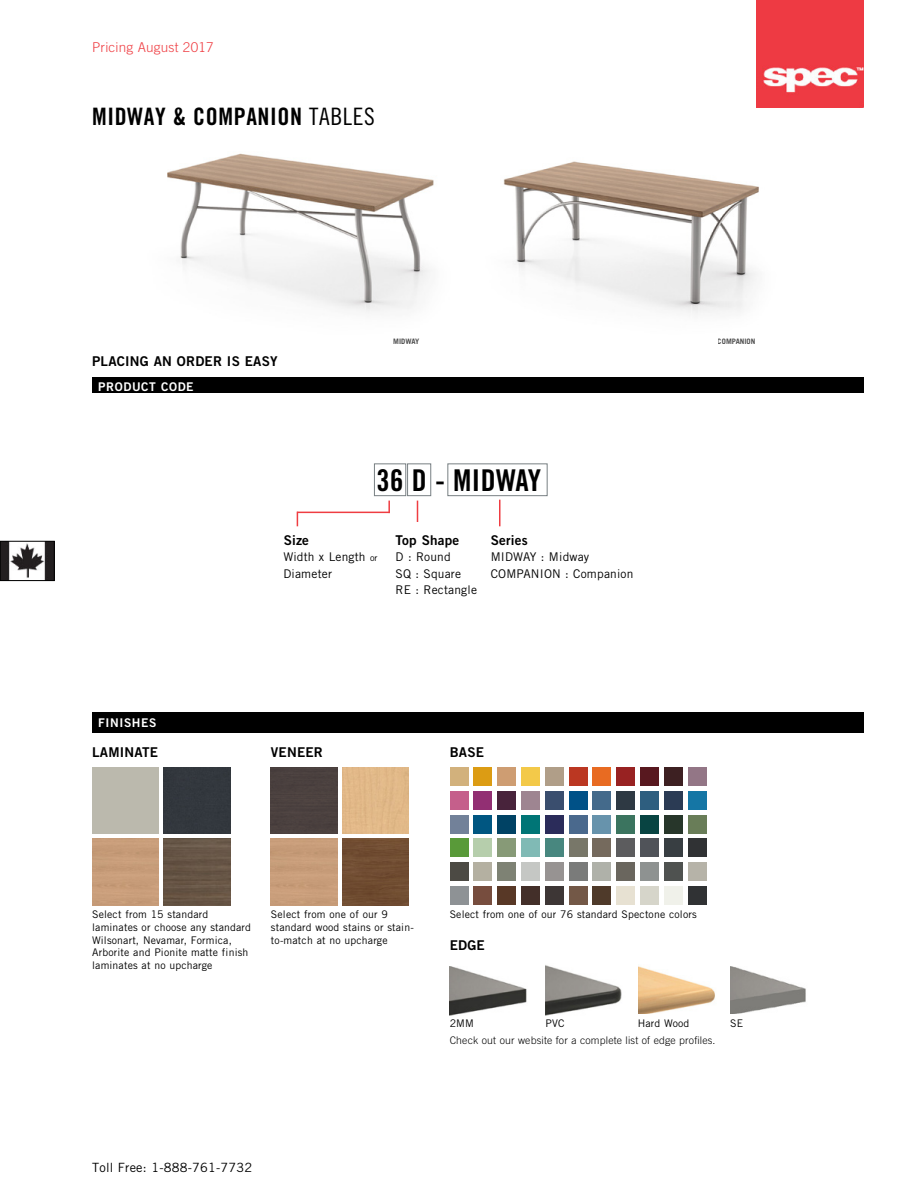
<style>
.page{position:relative;width:918px;height:1188px;background:#fff}
.page>*{position:absolute;margin:0;border:0;box-sizing:border-box;transform-origin:0 0}
.t1{font:30px "Trade Gothic LT Std Bd Cn 20";letter-spacing:.015em;color:#000}
.t2{font:24px "Trade Gothic LT Std Bd Cn 20";letter-spacing:.025em;color:#000}
.t3{font:13.5px "Trade Gothic LT Std Bd 2";letter-spacing:.015em;color:#000}
.t4{font:300 13.5px "Trade Gothic LT Std";letter-spacing:.015em;color:#ef3d42}
.t5{font:12.75px "Trade Gothic LT Std";letter-spacing:.015em;color:#000}
.t6{font:12px/16.5px "Trade Gothic LT Std";letter-spacing:.015em;color:#000}
.t7{font:12px "Trade Gothic LT Std Bd 2";letter-spacing:.05em;color:#fff}
.t8{font:10.5px/12.6px "Trade Gothic LT Std";letter-spacing:.015em;color:#000}
.t9{font:300 10.5px "Trade Gothic LT Std";letter-spacing:.015em;color:#000}
.t10{font:700 7.5px "Trade Gothic LT Std";color:#000}
.s1{font-family:"Trade Gothic LT Std Cn 18"}
.s2{font-size:9px}
</style>
<div class="page">
<img style="left:2px;top:543px;width:50px;height:36px">
<div style="left:0;top:541px;width:54px;height:40px;border:1px solid #000"></div>
<img style="left:757px;top:0;width:107px;height:108px">
<img style="left:503px;top:161px;width:256px;height:153px">
<img style="left:167px;top:153px;width:267px;height:160px">
<div style="left:92px;top:377px;width:772px;height:16px;background:#000"></div>
<div style="left:92px;top:713px;width:772px;height:20px;background:#000"></div>
<div style="left:374px;top:463px;width:32px;height:33px;border:1px solid #788083"></div>
<div style="left:407px;top:463px;width:24px;height:33px;border:1px solid #788083"></div>
<div style="left:447px;top:463px;width:101px;height:33px;border:1px solid #788083"></div>
<svg style="left:388px;top:501px;width:2px;height:11px"></svg>
<svg style="left:417px;top:501px;width:1px;height:21px"></svg>
<hr style="left:499px;top:500px;width:2px;height:26px;background:#ef3d42">
<hr style="left:297px;top:512px;width:93px;height:1px;background:#ef3d42">
<svg style="left:297px;top:513px;width:1px;height:13px"></svg>
<img style="left:450px;top:966px;width:77px;height:49px">
<img style="left:545px;top:965px;width:77px;height:50px">
<img style="left:638px;top:966px;width:77px;height:48px">
<img style="left:164px;top:839px;width:66px;height:66px">
<div style="left:164px;top:767px;width:66px;height:67px;background:#32373d"></div>
<div style="left:271px;top:767px;width:66px;height:67px;background:#4b413f"></div>
<div style="left:342px;top:839px;width:67px;height:66px;background:#704c31"></div>
<div style="left:450px;top:767px;width:18px;height:19px;background:#d2b17c"></div>
<div style="left:521px;top:767px;width:19px;height:19px;background:#f3c949"></div>
<div style="left:474px;top:767px;width:18px;height:19px;background:#dc9c14"></div>
<div style="left:497px;top:767px;width:19px;height:19px;background:#ce9d72"></div>
<div style="left:545px;top:767px;width:19px;height:19px;background:#b09e88"></div>
<div style="left:569px;top:767px;width:18px;height:19px;background:#bb3722"></div>
<div style="left:592px;top:767px;width:19px;height:19px;background:#e86b22"></div>
<div style="left:616px;top:767px;width:19px;height:19px;background:#982222"></div>
<div style="left:592px;top:791px;width:19px;height:19px;background:#446a8b"></div>
<div style="left:545px;top:791px;width:19px;height:19px;background:#3a4e6e"></div>
<div style="left:521px;top:791px;width:19px;height:19px;background:#9e8591"></div>
<div style="left:497px;top:791px;width:19px;height:19px;background:#48233b"></div>
<div style="left:473px;top:791px;width:19px;height:19px;background:#922f73"></div>
<div style="left:450px;top:791px;width:18px;height:19px;background:#c55f8b"></div>
<div style="left:688px;top:767px;width:18px;height:19px;background:#937686"></div>
<div style="left:569px;top:791px;width:18px;height:18px;background:#005187"></div>
<div style="left:664px;top:767px;width:19px;height:19px;background:#3d2022"></div>
<div style="left:640px;top:767px;width:19px;height:19px;background:#58181f"></div>
<div style="left:616px;top:791px;width:19px;height:19px;background:#2e3943"></div>
<div style="left:640px;top:791px;width:19px;height:19px;background:#2e5e7f"></div>
<div style="left:664px;top:791px;width:19px;height:19px;background:#2b3b54"></div>
<div style="left:688px;top:791px;width:18px;height:19px;background:#1576a5"></div>
<div style="left:450px;top:815px;width:18px;height:19px;background:#728199"></div>
<div style="left:474px;top:815px;width:18px;height:19px;background:#005681"></div>
<div style="left:497px;top:815px;width:19px;height:19px;background:#004264"></div>
<div style="left:521px;top:815px;width:19px;height:19px;background:#007576"></div>
<div style="left:545px;top:815px;width:19px;height:19px;background:#2b2c5a"></div>
<div style="left:569px;top:815px;width:18px;height:19px;background:#4a698d"></div>
<div style="left:592px;top:815px;width:19px;height:19px;background:#6793ac"></div>
<div style="left:569px;top:839px;width:18px;height:18px;background:#787769"></div>
<div style="left:616px;top:839px;width:19px;height:18px;background:#5c5c5e"></div>
<div style="left:545px;top:839px;width:19px;height:18px;background:#48877f"></div>
<div style="left:521px;top:839px;width:19px;height:18px;background:#80bab5"></div>
<div style="left:497px;top:839px;width:19px;height:18px;background:#879a77"></div>
<div style="left:474px;top:839px;width:18px;height:18px;background:#b6ceac"></div>
<div style="left:450px;top:839px;width:18px;height:18px;background:#599a39"></div>
<div style="left:688px;top:815px;width:18px;height:19px;background:#697d58"></div>
<div style="left:664px;top:815px;width:19px;height:19px;background:#27362a"></div>
<div style="left:640px;top:815px;width:19px;height:19px;background:#084442"></div>
<div style="left:616px;top:815px;width:19px;height:19px;background:#3b745f"></div>
<div style="left:592px;top:839px;width:19px;height:18px;background:#756a5d"></div>
<div style="left:616px;top:863px;width:19px;height:18px;background:#6a665e"></div>
<div style="left:664px;top:862px;width:19px;height:19px;background:#4f5250"></div>
<div style="left:640px;top:863px;width:19px;height:18px;background:#8e9291"></div>
<div style="left:688px;top:839px;width:18px;height:18px;background:#303234"></div>
<div style="left:688px;top:886px;width:18px;height:19px;background:#303234"></div>
<div style="left:640px;top:839px;width:19px;height:18px;background:#505359"></div>
<div style="left:688px;top:863px;width:18px;height:18px;background:#b6b3a8"></div>
<div style="left:450px;top:886px;width:18px;height:19px;background:#8e9295"></div>
<div style="left:664px;top:839px;width:19px;height:18px;background:#383e42"></div>
<div style="left:450px;top:863px;width:18px;height:18px;background:#4c4a44"></div>
<div style="left:473px;top:886px;width:19px;height:19px;background:#774d3e"></div>
<div style="left:521px;top:886px;width:19px;height:19px;background:#432f29"></div>
<div style="left:474px;top:863px;width:18px;height:18px;background:#b4b0a1"></div>
<div style="left:497px;top:863px;width:19px;height:18px;background:#7e8274"></div>
<div style="left:545px;top:886px;width:19px;height:19px;background:#3d3635"></div>
<div style="left:497px;top:886px;width:19px;height:19px;background:#583826"></div>
<div style="left:521px;top:863px;width:19px;height:18px;background:#c5c7c4"></div>
<div style="left:545px;top:863px;width:19px;height:18px;background:#979392"></div>
<div style="left:616px;top:886px;width:19px;height:19px;background:#e7e1d2"></div>
<div style="left:569px;top:886px;width:18px;height:19px;background:#735847"></div>
<div style="left:592px;top:886px;width:19px;height:19px;background:#4f3a2a"></div>
<div style="left:640px;top:886px;width:19px;height:19px;background:#d6d5ca"></div>
<div style="left:569px;top:863px;width:18px;height:18px;background:#7a7b7a"></div>
<div style="left:592px;top:863px;width:19px;height:18px;background:#afb1a9"></div>
<div style="left:664px;top:886px;width:19px;height:19px;background:#f0f1ea"></div>
<img style="left:730px;top:966px;width:76px;height:48px">
<p class="t4" style="left:92px;top:39px;width:123px">Pricing August 2017</p>
<h2 class="t2" style="left:92px;top:102px;width:284px">MIDWAY &amp; COMPANION <span class="s1">TABLES</span></h2>
<p class="t3" style="left:92px;top:352px;width:187px">PLACING AN ORDER IS EASY</p>
<p class="t7" style="left:98px;top:379px;width:97px">PRODUCT CODE</p>
<p class="t10" style="left:393px;top:337px;width:28px">MIDWAY</p>
<p class="t10" style="left:718px;top:336px;width:39px">COMPANION</p>
<p class="t3" style="left:284px;top:532px;width:27px">Size</p>
<h1 class="t1" style="left:376px;top:462px;width:166px">36 D - MIDWAY</h1>
<p class="t3" style="left:396px;top:532px;width:65px">Top Shape</p>
<p class="t3" style="left:491px;top:532px;width:39px">Series</p>
<p class="t7" style="left:98px;top:715px;width:60px">FINISHES</p>
<p class="t6" style="left:283px;top:548px;width:96px">Width x Length <span class="s2">or<br></span>Diameter</p>
<p class="t6" style="left:396px;top:548px;width:83px">D : Round<br>SQ : Square<br>RE : Rectangle</p>
<p class="t6" style="left:491px;top:548px;width:144px">MIDWAY : Midway<br>COMPANION : Companion</p>
<p class="t3" style="left:92px;top:744px;width:67px">LAMINATE</p>
<p class="t3" style="left:271px;top:744px;width:54px">VENEER</p>
<p class="t3" style="left:450px;top:744px;width:36px">BASE</p>
<p class="t8" style="left:92px;top:908px;width:160px">Select from 15 standard laminates or choose any standard<br>Wilsonart, Nevamar, Formica,<br>Arborite and Pionite matte finish laminates at no upcharge</p>
<p class="t8" style="left:271px;top:908px;width:144px">Select from one of our 9 standard wood stains or stain&shy;to-match at no upcharge</p>
<p class="t8" style="left:450px;top:908px;width:249px">Select from one of our 76 standard Spectone colors</p>
<p class="t3" style="left:450px;top:937px;width:37px">EDGE</p>
<p class="t8" style="left:450px;top:1017px;width:26px">2MM</p>
<p class="t8" style="left:545px;top:1017px;width:20px">PVC</p>
<p class="t8" style="left:638px;top:1017px;width:53px">Hard Wood</p>
<p class="t9" style="left:450px;top:1034px;width:267px">Check out our website for a complete list of edge profiles.</p>
<p class="t8" style="left:730px;top:1017px;width:14px">SE</p>
<p class="t5" style="left:92px;top:1160px;width:162px">Toll Free: 1-888-761-7732</p>
</div>
